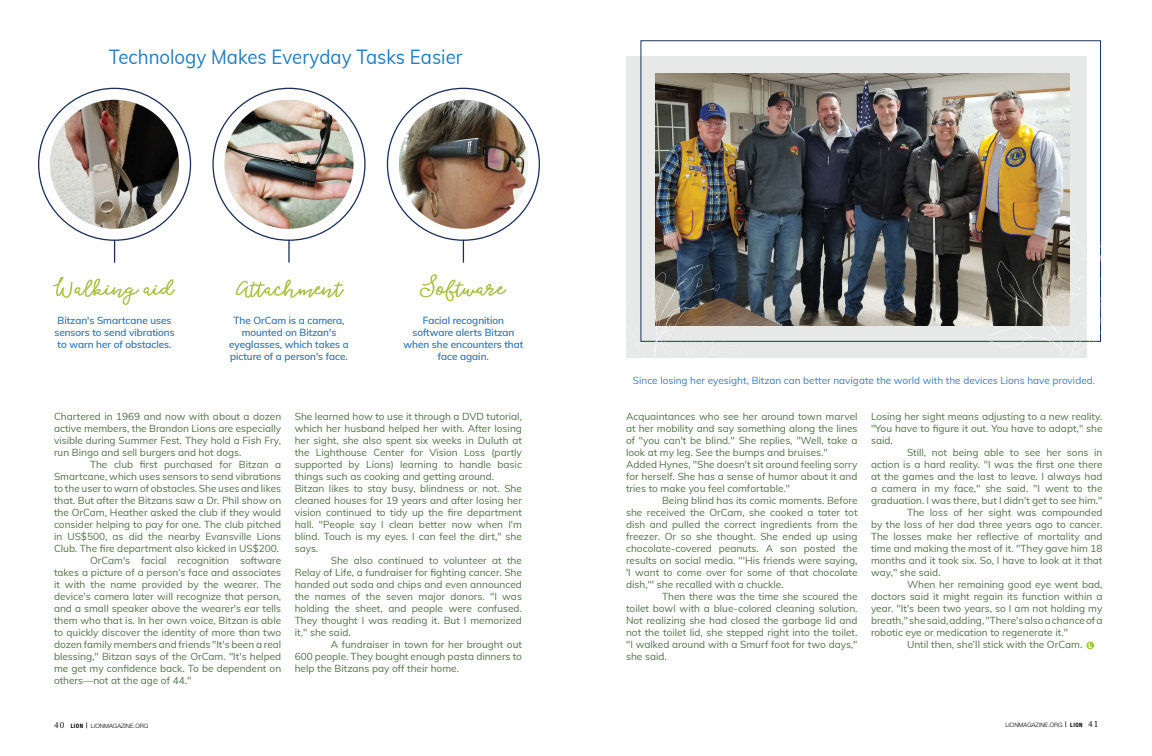
<style>
.page{position:relative;width:1152px;height:756px;background:#fff}
.page>*{position:absolute;margin:0;border:0;box-sizing:border-box;transform-origin:0 0}
.t1{font:26.4px "Fontbox Loveluck";letter-spacing:.01em;color:#9ccb3b;scale:1.25 1}
.t2{font:20px "Muli";color:#227dc1;scale:.93 1}
.t3{font:10px/12px "Muli";color:#507145;text-align:justify}
.t4{font:10px/12px "Muli";color:#367ec2;text-align:center}
.t5{font:300 6px "Helvetica Neue LT Std";color:#000}
.s1{font-family:"Adobe Caslon Pro";font-weight:400;font-size:9px}
.s2{font-weight:700;font-stretch:condensed}
.s3{font-weight:500}
</style>
<div class="page">
<img style="left:224px;top:100px;width:130px;height:129px;border-radius:65px">
<hr style="left:288px;top:240px;width:2px;height:23px;background:#1b2f5a">
<img style="left:399px;top:100px;width:129px;height:129px;border-radius:65px">
<svg style="left:463px;top:241px;width:1px;height:22px"></svg>
<img style="left:50px;top:100px;width:129px;height:129px;border-radius:65px">
<svg style="left:114px;top:241px;width:1px;height:22px"></svg>
<svg style="left:1086px;top:642px;width:8px;height:7px"></svg>
<svg style="left:1089px;top:643px;width:3px;height:5px"></svg>
<div style="left:626px;top:56px;width:460px;height:302px;background:#e7e8e8"></div>
<img style="left:656px;top:73px;width:413px;height:252px">
<svg style="left:988px;top:226px;width:113px;height:132px"></svg>
<svg style="left:628px;top:264px;width:113px;height:94px"></svg>
<h2 class="t2" style="left:109px;top:42px;width:382px">Technology Makes Everyday Tasks Easier</h2>
<h1 class="t1" style="left:56px;top:270px;width:95px">Walking aid</h1>
<p class="t4" style="left:54px;top:314px;width:122px">Bitzan's Smartcane uses sensors to send vibrations to warn her of obstacles.</p>
<h1 class="t1" style="left:236px;top:270px;width:86px">Attachment</h1>
<p class="t4" style="left:229px;top:314px;width:121px">The OrCam is a camera, mounted on Bitzan's eyeglasses, which takes a picture of a person's face.</p>
<h1 class="t1" style="left:422px;top:270px;width:67px">Software</h1>
<p class="t4" style="left:404px;top:314px;width:121px">Facial recognition software alerts Bitzan when she encounters that face again.</p>
<p class="t3" style="left:54px;top:410px;width:229px">Chartered in 1969 and now with about a dozen active members, the Brandon Lions are especially visible during Summer Fest. They hold a Fish Fry, run Bingo and sell burgers and hot dogs.</p>
<p class="t3" style="left:90px;top:458px;width:193px">The club first purchased for Bitzan a</p>
<p class="t3" style="left:54px;top:470px;width:229px">Smartcane, which uses sensors to send vibrations</p>
<p class="t3" style="left:54px;top:482px;width:229px">to the user to warn of obstacles. She uses and likes</p>
<p class="t3" style="left:54px;top:494px;width:229px">that. But after the Bitzans saw a Dr. Phil show on</p>
<p class="t3" style="left:54px;top:506px;width:229px">the OrCam, Heather asked the club if they would</p>
<p class="t3" style="left:54px;top:518px;width:229px">consider helping to pay for one. The club pitched</p>
<p class="t3" style="left:54px;top:530px;width:229px">in US$500, as did the nearby Evansville Lions</p>
<p class="t3" style="left:54px;top:542px;width:227px">Club. The fire department also kicked in US$200.</p>
<p class="t3" style="left:90px;top:554px;width:193px">OrCam's facial recognition software</p>
<p class="t3" style="left:54px;top:566px;width:229px">takes a picture of a person's face and associates</p>
<p class="t3" style="left:54px;top:578px;width:229px">it with the name provided by the wearer. The</p>
<p class="t3" style="left:54px;top:590px;width:229px">device's camera later will recognize that person,</p>
<p class="t3" style="left:54px;top:602px;width:229px">and a small speaker above the wearer's ear tells</p>
<p class="t3" style="left:54px;top:614px;width:229px">them who that is. In her own voice, Bitzan is able</p>
<p class="t3" style="left:54px;top:626px;width:229px">to quickly discover the identity of more than two</p>
<p class="t3" style="left:54px;top:638px;width:229px">dozen family members and friends "It's been a real</p>
<p class="t3" style="left:54px;top:650px;width:229px">blessing," Bitzan says of the OrCam. "It's helped</p>
<p class="t3" style="left:54px;top:662px;width:229px">me get my confidence back. To be dependent on</p>
<p class="t3" style="left:54px;top:674px;width:139px">others—not at the age of 44."</p>
<p class="t3" style="left:295px;top:410px;width:229px;text-align:left">She learned how to use it through a DVD tutorial, which her husband helped her with. After losing her sight, she also spent six weeks in Duluth at the Lighthouse Center for Vision Loss (partly supported by Lions) learning to handle basic things such as cooking and getting around.<br>Bitzan likes to stay busy, blindness or not. She cleaned houses for 19 years and after losing her vision continued to tidy up the fire department hall. "People say I clean better now when I'm blind. Touch is my eyes. I can feel the dirt," she says.</p>
<p class="t3" style="left:295px;top:554px;width:229px;text-indent:36px">She also continued to volunteer at the Relay of Life, a fundraiser for fighting cancer. She handed out soda and chips and even announced the names of the seven major donors. "I was holding the sheet, and people were confused.<br>They thought I was reading it. But I memorized it," she said.</p>
<p class="t3" style="left:295px;top:638px;width:229px;text-indent:36px">A fundraiser in town for her brought out 600 people. They bought enough pasta dinners to help the Bitzans pay off their home.</p>
<p class="t4" style="left:633px;top:374px;width:464px">Since losing her eyesight, Bitzan can better navigate the world with the devices Lions have provided.</p>
<p class="t3" style="left:626px;top:410px;width:233px;text-align:left">Acquaintances who see her around town marvel at her mobility and say something along the lines of "you can't be blind." She replies, "Well, take a look at my leg. See the bumps and bruises." Added Hynes, "She doesn't sit around feeling sorry for herself. She has a sense of humor about it and tries to make you feel comfortable."</p>
<p class="t3" style="left:626px;top:494px;width:233px;text-indent:36px">Being blind has its comic moments. Before she received the OrCam, she cooked a tater tot dish and pulled the correct ingredients from the freezer. Or so she thought. She ended up using chocolate-covered peanuts. A son posted the results on social media. "'His friends were saying, 'I want to come over for some of that chocolate dish,'" she recalled with a chuckle.</p>
<p class="t3" style="left:626px;top:590px;width:233px;text-indent:36px">Then there was the time she scoured the toilet bowl with a blue-colored cleaning solution.<br>Not realizing she had closed the garbage lid and not the toilet lid, she stepped right into the toilet. "I walked around with a Smurf foot for two days," she said.</p>
<p class="t3" style="left:871px;top:410px;width:233px">Losing her sight means adjusting to a new reality. "You have to figure it out. You have to adapt," she said.</p>
<p class="t3" style="left:907px;top:446px;width:197px">Still, not being able to see her sons in</p>
<p class="t3" style="left:871px;top:458px;width:233px">action is a hard reality. "I was the first one there</p>
<p class="t3" style="left:871px;top:470px;width:233px">at the games and the last to leave. I always had</p>
<p class="t3" style="left:871px;top:482px;width:233px">a camera in my face," she said. "I went to the</p>
<p class="t3" style="left:871px;top:494px;width:233px">graduation. I was there, but I didn't get to see him."</p>
<p class="t3" style="left:907px;top:506px;width:197px">The loss of her sight was compounded</p>
<p class="t3" style="left:871px;top:518px;width:233px">by the loss of her dad three years ago to cancer.</p>
<p class="t3" style="left:871px;top:530px;width:233px">The losses make her reflective of mortality and</p>
<p class="t3" style="left:871px;top:542px;width:233px">time and making the most of it. "They gave him 18</p>
<p class="t3" style="left:871px;top:554px;width:233px">months and it took six. So, I have to look at it that</p>
<p class="t3" style="left:871px;top:566px;width:71px">way," she said.</p>
<p class="t3" style="left:907px;top:578px;width:197px">When her remaining good eye went bad,</p>
<p class="t3" style="left:871px;top:590px;width:233px">doctors said it might regain its function within a</p>
<p class="t3" style="left:871px;top:602px;width:233px">year. "It's been two years, so I am not holding my</p>
<p class="t3" style="left:871px;top:614px;width:233px">breath," she said, adding, "There's also a chance of a</p>
<p class="t3" style="left:871px;top:626px;width:198px">robotic eye or medication to regenerate it."</p>
<p class="t3" style="left:907px;top:638px;width:177px">Until then, she’ll stick with the OrCam.</p>
<p class="t5" style="left:54px;top:722px;width:96px"><span class="s1">40</span> <span class="s2">LION</span> <span class="s3">|</span> LIONMAGAZINE.ORG</p>
<p class="t5" style="left:1005px;top:721px;width:94px">LIONMAGAZINE.ORG <span class="s3">|</span> <span class="s2">LION</span> <span class="s1">41</span></p>
</div>
